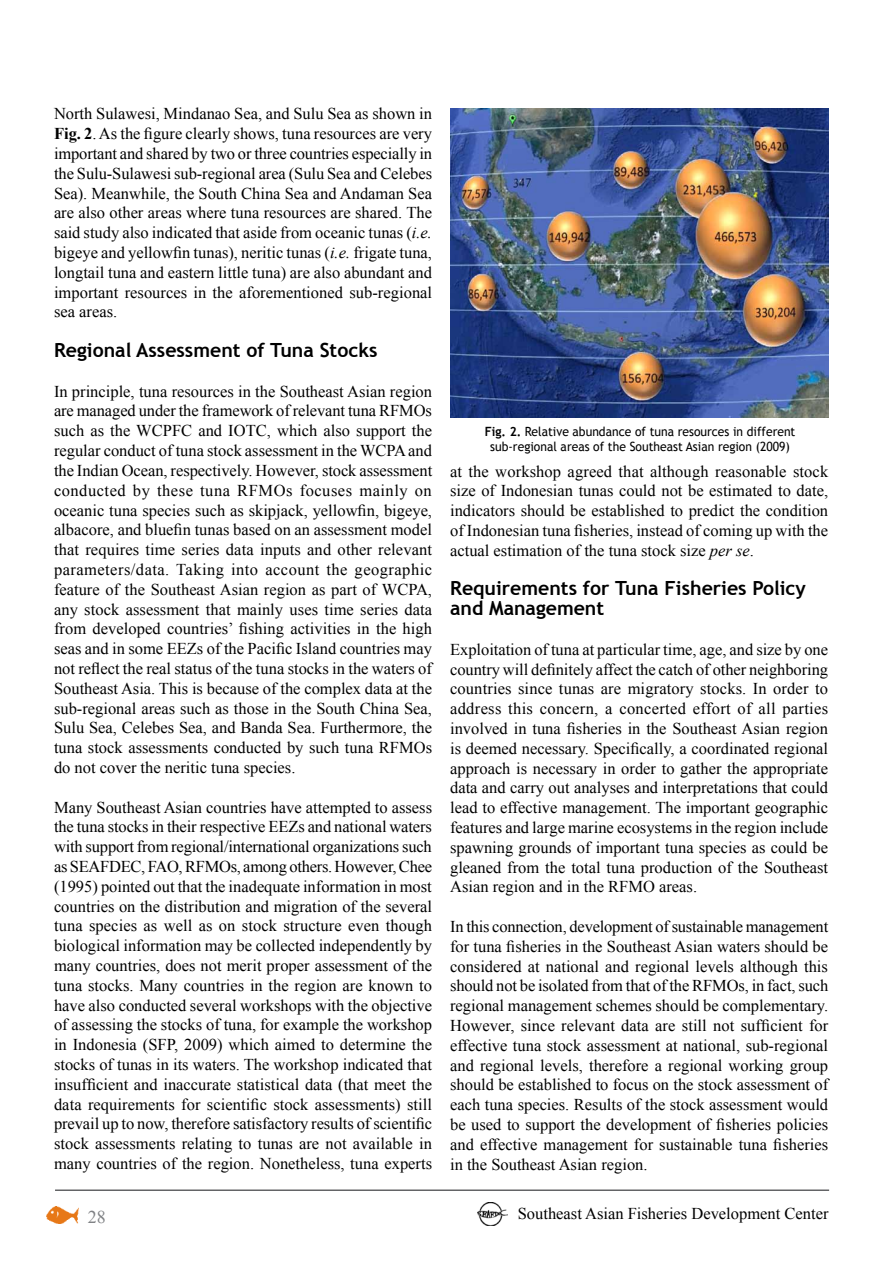
<style>
.page{position:relative;width:893px;height:1263px;background:#fff}
.page>*{position:absolute;margin:0;border:0;box-sizing:border-box;transform-origin:0 0}
.t1{font:700 19.5px/19.8px "Trebuchet MS";color:#000}
.t2{font:18px "Times New Roman";color:#808285}
.t3{font:16.5px/19.8px "Times New Roman";color:#000;text-align:justify}
.t4{font:12.75px/15.3px "Trebuchet MS";color:#000;text-align:center;scale:.95 1}
.s1{font-weight:700}
.s2{font-style:italic}
</style>
<div class="page">
<img style="left:47px;top:1207px;width:32px;height:16px">
<img style="left:477px;top:1203px;width:31px;height:22px">
<hr style="left:55px;top:1189px;width:774px;height:2px;background:#636466">
<img style="left:450px;top:108px;width:378px;height:309px">
<p class="t3" style="left:54px;top:104px;width:380px">North Sulawesi, Mindanao Sea, and Sulu Sea as shown in <span class="s1">Fig. 2</span>. As the figure clearly shows, tuna resources are very important and shared by two or three countries especially in the Sulu-Sulawesi sub-regional area (Sulu Sea and Celebes Sea). Meanwhile, the South China Sea and Andaman Sea are also other areas where tuna resources are shared. The said study also indicated that aside from oceanic tunas (<span class="s2">i.e. </span>bigeye and yellowfin tunas), neritic tunas (<span class="s2">i.e.</span> frigate tuna, longtail tuna and eastern little tuna) are also abundant and important resources in the aforementioned sub-regional sea areas.</p>
<p class="t1" style="left:54px;top:340px;width:325px">Regional Assessment of Tuna Stocks</p>
<p class="t3" style="left:54px;top:381px;width:380px">In principle, tuna resources in the Southeast Asian region are managed under the framework of relevant tuna RFMOs such as the WCPFC and IOTC, which also support the regular conduct of tuna stock assessment in the WCPA and the Indian Ocean, respectively. However, stock assessment conducted by these tuna RFMOs focuses mainly on oceanic tuna species such as skipjack, yellowfin, bigeye, albacore, and bluefin tunas based on an assessment model that requires time series data inputs and other relevant parameters/data. Taking into account the geographic feature of the Southeast Asian region as part of WCPA, any stock assessment that mainly uses time series data from developed countries’ fishing activities in the high seas and in some EEZs of the Pacific Island countries may not reflect the real status of the tuna stocks in the waters of Southeast Asia. This is because of the complex data at the sub-regional areas such as those in the South China Sea, Sulu Sea, Celebes Sea, and Banda Sea. Furthermore, the tuna stock assessments conducted by such tuna RFMOs do not cover the neritic tuna species.</p>
<p class="t3" style="left:54px;top:797px;width:380px">Many Southeast Asian countries have attempted to assess the tuna stocks in their respective EEZs and national waters with support from regional/international organizations such as SEAFDEC, FAO, RFMOs, among others. However, Chee (1995) pointed out that the inadequate information in most countries on the distribution and migration of the several tuna species as well as on stock structure even though biological information may be collected independently by many countries, does not merit proper assessment of the tuna stocks. Many countries in the region are known to have also conducted several workshops with the objective of assessing the stocks of tuna, for example the workshop in Indonesia (SFP, 2009) which aimed to determine the stocks of tunas in its waters. The workshop indicated that insufficient and inaccurate statistical data (that meet the data requirements for scientific stock assessments) still prevail up to now, therefore satisfactory results of scientific stock assessments relating to tunas are not available in many countries of the region. Nonetheless, tuna experts</p>
<p class="t4" style="left:485px;top:424px;width:328px"><span class="s1">Fig. 2.</span> Relative abundance of tuna resources in different sub-regional areas of the Southeast Asian region (2009)</p>
<p class="t3" style="left:450px;top:461px;width:380px">at the workshop agreed that although reasonable stock size of Indonesian tunas could not be estimated to date, indicators should be established to predict the condition of Indonesian tuna fisheries, instead of coming up with the actual estimation of the tuna stock size <span class="s2">per se</span>.</p>
<p class="t1" style="left:450px;top:578px;width:357px">Requirements for Tuna Fisheries Policy and Management</p>
<p class="t3" style="left:450px;top:639px;width:380px">Exploitation of tuna at particular time, age, and size by one country will definitely affect the catch of other neighboring countries since tunas are migratory stocks. In order to address this concern, a concerted effort of all parties involved in tuna fisheries in the Southeast Asian region is deemed necessary. Specifically, a coordinated regional approach is necessary in order to gather the appropriate data and carry out analyses and interpretations that could lead to effective management. The important geographic features and large marine ecosystems in the region include spawning grounds of important tuna species as could be gleaned from the total tuna production of the Southeast Asian region and in the RFMO areas.</p>
<p class="t3" style="left:450px;top:916px;width:380px">In this connection, development of sustainable management for tuna fisheries in the Southeast Asian waters should be considered at national and regional levels although this should not be isolated from that of the RFMOs, in fact, such regional management schemes should be complementary.<br>However, since relevant data are still not sufficient for effective tuna stock assessment at national, sub-regional and regional levels, therefore a regional working group should be established to focus on the stock assessment of each tuna species. Results of the stock assessment would be used to support the development of fisheries policies and effective management for sustainable tuna fisheries in the Southeast Asian region.</p>
<p class="t2" style="left:88px;top:1204px;width:20px">28</p>
<p class="t3" style="left:518px;top:1203px;width:312px">Southeast Asian Fisheries Development Center</p>
</div>
